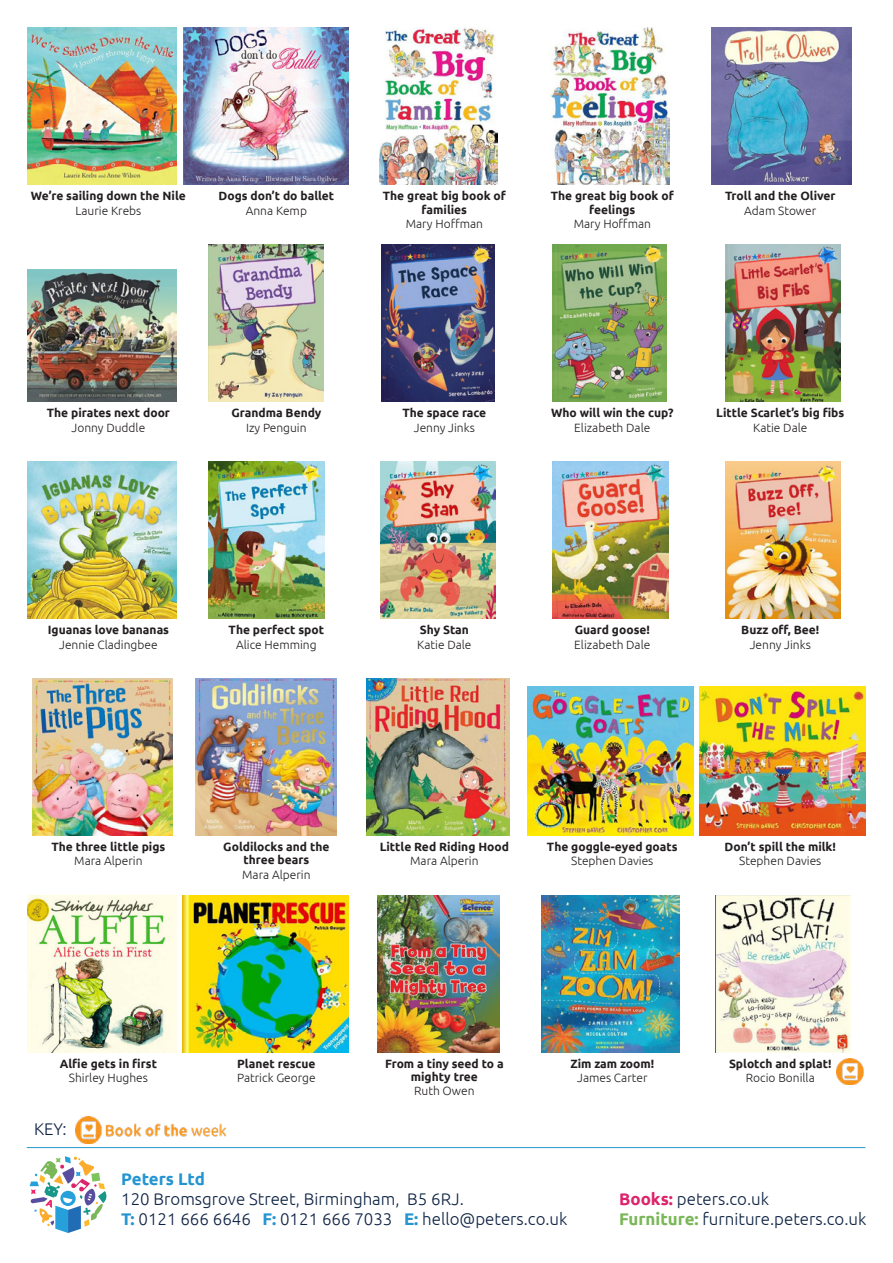
<style>
.page{position:relative;width:893px;height:1263px;background:#fff}
.page>*{position:absolute;margin:0;border:0;box-sizing:border-box;transform-origin:0 0}
.t1{font:300 16.8px/20px "Ubuntu";color:#0d2243}
.t2{font:700 16.8px "Ubuntu";color:#2495d2}
.t3{font:700 12px/13.5px "Ubuntu";color:#231f20;text-align:center}
.t4{font:300 12px "Ubuntu";color:#231f20}
.s1{font-weight:700;color:#2495d2}
.s2{font-weight:700;color:#dd236b}
.s3{font-weight:700;color:#79b758}
</style>
<div class="page">
<svg style="left:30px;top:1156px;width:77px;height:77px"></svg>
<img style="left:28px;top:28px;width:149px;height:157px">
<img style="left:184px;top:28px;width:164px;height:157px">
<img style="left:379px;top:28px;width:118px;height:157px">
<img style="left:550px;top:28px;width:120px;height:157px">
<img style="left:712px;top:28px;width:139px;height:157px">
<img style="left:28px;top:270px;width:149px;height:132px">
<img style="left:208px;top:244px;width:116px;height:158px">
<img style="left:382px;top:245px;width:113px;height:157px">
<img style="left:553px;top:244px;width:114px;height:158px">
<img style="left:725px;top:244px;width:115px;height:158px">
<img style="left:28px;top:461px;width:149px;height:158px">
<img style="left:208px;top:461px;width:116px;height:158px">
<img style="left:380px;top:461px;width:116px;height:158px">
<img style="left:552px;top:461px;width:116px;height:158px">
<img style="left:725px;top:461px;width:115px;height:158px">
<img style="left:33px;top:678px;width:140px;height:158px">
<img style="left:195px;top:678px;width:142px;height:158px">
<img style="left:367px;top:678px;width:143px;height:158px">
<img style="left:527px;top:687px;width:166px;height:149px">
<img style="left:700px;top:687px;width:165px;height:149px">
<img style="left:28px;top:895px;width:149px;height:157px">
<img style="left:183px;top:895px;width:166px;height:157px">
<img style="left:378px;top:895px;width:121px;height:157px">
<img style="left:542px;top:895px;width:137px;height:157px">
<img style="left:715px;top:895px;width:135px;height:157px">
<img style="left:75px;top:1116px;width:152px;height:27px">
<hr style="left:27px;top:1147px;width:838px;height:1px;background:#2495d2">
<img style="left:837px;top:1058px;width:27px;height:27px">
<p class="t3" style="left:31px;top:189px;width:156px">We’re sailing down the Nile</p>
<p class="t4" style="left:75px;top:203px;width:67px">Laurie Krebs</p>
<p class="t3" style="left:219px;top:189px;width:117px">Dogs don’t do ballet</p>
<p class="t4" style="left:246px;top:203px;width:63px">Anna Kemp</p>
<p class="t3" style="left:383px;top:189px;width:124px">The great big book of families</p>
<p class="t4" style="left:406px;top:216px;width:79px">Mary Hoffman</p>
<p class="t3" style="left:551px;top:189px;width:124px">The great big book of feelings</p>
<p class="t4" style="left:574px;top:216px;width:79px">Mary Hoffman</p>
<p class="t3" style="left:725px;top:189px;width:112px">Troll and the Oliver</p>
<p class="t4" style="left:744px;top:203px;width:74px">Adam Stower</p>
<p class="t3" style="left:47px;top:406px;width:125px">The pirates next door</p>
<p class="t4" style="left:72px;top:420px;width:75px">Jonny Duddle</p>
<p class="t3" style="left:231px;top:406px;width:91px">Grandma Bendy</p>
<p class="t4" style="left:246px;top:420px;width:62px">Izy Penguin</p>
<p class="t3" style="left:402px;top:406px;width:85px">The space race</p>
<p class="t4" style="left:414px;top:420px;width:63px">Jenny Jinks</p>
<p class="t3" style="left:551px;top:406px;width:124px">Who will win the cup?</p>
<p class="t4" style="left:574px;top:420px;width:78px">Elizabeth Dale</p>
<p class="t3" style="left:716px;top:406px;width:130px">Little Scarlet’s big fibs</p>
<p class="t4" style="left:753px;top:420px;width:56px">Katie Dale</p>
<p class="t3" style="left:48px;top:623px;width:123px">Iguanas love bananas</p>
<p class="t4" style="left:59px;top:637px;width:100px">Jennie Cladingbee</p>
<p class="t3" style="left:229px;top:623px;width:97px">The perfect spot</p>
<p class="t4" style="left:236px;top:637px;width:82px">Alice Hemming</p>
<p class="t3" style="left:420px;top:623px;width:51px">Shy Stan</p>
<p class="t4" style="left:417px;top:637px;width:56px">Katie Dale</p>
<p class="t3" style="left:575px;top:623px;width:77px">Guard goose!</p>
<p class="t4" style="left:574px;top:637px;width:78px">Elizabeth Dale</p>
<p class="t3" style="left:741px;top:623px;width:80px">Buzz off, Bee!</p>
<p class="t4" style="left:750px;top:637px;width:63px">Jenny Jinks</p>
<p class="t3" style="left:52px;top:840px;width:115px">The three little pigs</p>
<p class="t4" style="left:74px;top:854px;width:70px">Mara Alperin</p>
<p class="t3" style="left:223px;top:839px;width:108px">Goldilocks and the three bears</p>
<p class="t4" style="left:242px;top:867px;width:70px">Mara Alperin</p>
<p class="t3" style="left:380px;top:840px;width:131px">Little Red Riding Hood</p>
<p class="t4" style="left:410px;top:854px;width:70px">Mara Alperin</p>
<p class="t3" style="left:547px;top:840px;width:132px">The goggle-eyed goats</p>
<p class="t4" style="left:571px;top:854px;width:84px">Stephen Davies</p>
<p class="t3" style="left:725px;top:840px;width:113px">Don’t spill the milk!</p>
<p class="t4" style="left:739px;top:854px;width:84px">Stephen Davies</p>
<p class="t3" style="left:60px;top:1057px;width:99px">Alfie gets in first</p>
<p class="t4" style="left:69px;top:1071px;width:80px">Shirley Hughes</p>
<p class="t1" style="left:34px;top:1118px;width:34px">KEY:</p>
<p class="t3" style="left:237px;top:1057px;width:80px">Planet rescue</p>
<p class="t4" style="left:237px;top:1071px;width:80px">Patrick George</p>
<p class="t3" style="left:385px;top:1056px;width:120px">From a tiny seed to a mighty tree</p>
<p class="t4" style="left:414px;top:1084px;width:62px">Ruth Owen</p>
<p class="t3" style="left:570px;top:1057px;width:85px">Zim zam zoom!</p>
<p class="t4" style="left:577px;top:1071px;width:72px">James Carter</p>
<p class="t3" style="left:729px;top:1057px;width:104px">Splotch and splat!</p>
<p class="t4" style="left:746px;top:1071px;width:70px">Rocio Bonilla</p>
<p class="t2" style="left:121px;top:1169px;width:85px">Peters Ltd</p>
<p class="t1" style="left:121px;top:1189px;width:344px">120 Bromsgrove Street, Birmingham, B5 6RJ.</p>
<p class="t1" style="left:121px;top:1209px;width:448px"><span class="s1">T:</span> 0121 666 6646 <span class="s1">F:</span> 0121 666 7033 <span class="s1">E:</span> hello@peters.co.uk</p>
<p class="t1" style="left:619px;top:1189px;width:249px"><span class="s2">Books:</span> peters.co.uk<br><span class="s3">Furniture:</span> furniture.peters.co.uk</p>
</div>
